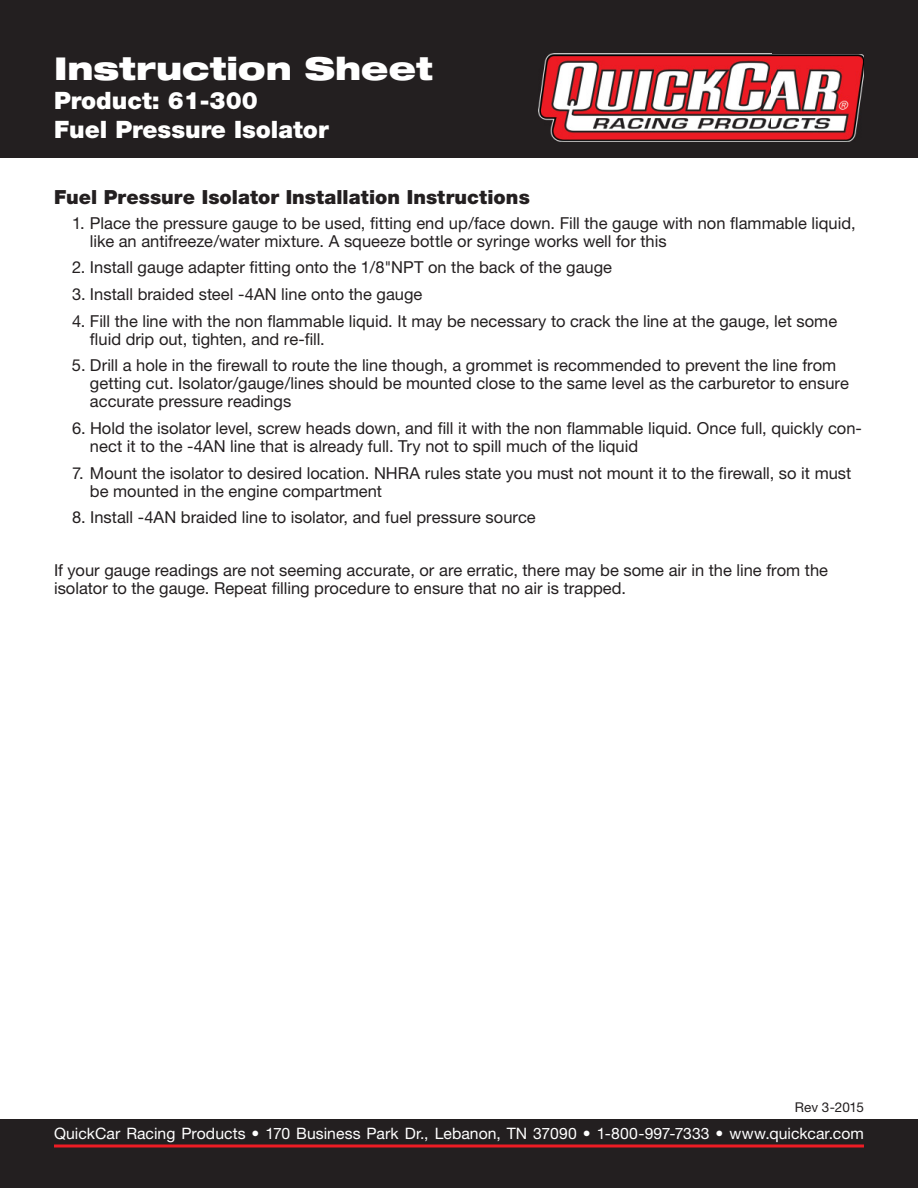
<style>
.page{position:relative;width:918px;height:1188px;background:#fff}
.page>*{position:absolute;margin:0;border:0;box-sizing:border-box;transform-origin:0 0}
.t1{font:900 expanded 31.5px "Helvetica Neue";color:#fff}
.t2{font:900 24px/28.8px "Helvetica Neue";color:#fff}
.t3{font:900 19.5px "Helvetica Neue";letter-spacing:.005em;color:#231f20}
.t4{font:16.5px/18px "Helvetica Neue";color:#231f20}
.t5{font:15.75px "Helvetica Neue";color:#fff}
.t6{font:13.5px "Helvetica Neue";letter-spacing:-.005em;color:#231f20}
</style>
<div class="page">
<div style="left:0;top:1119px;width:918px;height:69px;background:#231f20"></div>
<div style="left:0;top:0;width:918px;height:158px;background:#231f20"></div>
<img style="left:539px;top:54px;width:325px;height:88px">
<svg style="left:54px;top:1144px;width:810px;height:4px"></svg>
<h1 class="t1" style="left:54px;top:57px;width:380px">Instruction Sheet</h1>
<h2 class="t2" style="left:54px;top:88px;width:276px">Product: 61-300<br>Fuel Pressure Isolator</h2>
<p class="t3" style="left:54px;top:190px;width:477px">Fuel Pressure Isolator Installation Instructions</p>
<p class="t4" style="left:90px;top:215px;width:767px;text-indent:-18px">1. Place the pressure gauge to be used, fitting end up/face down. Fill the gauge with non flammable liquid, like an antifreeze/water mixture. A squeeze bottle or syringe works well for this</p>
<p class="t4" style="left:72px;top:260px;width:542px">2. Install gauge adapter fitting onto the 1/8"NPT on the back of the gauge</p>
<p class="t4" style="left:72px;top:287px;width:352px">3. Install braided steel -4AN line onto the gauge</p>
<p class="t4" style="left:90px;top:313px;width:749px;text-indent:-18px">4. Fill the line with the non flammable liquid. It may be necessary to crack the line at the gauge, let some fluid drip out, tighten, and re-fill.</p>
<p class="t4" style="left:90px;top:358px;width:760px;text-indent:-18px">5. Drill a hole in the firewall to route the line though, a grommet is recommended to prevent the line from getting cut. Isolator/gauge/lines should be mounted close to the same level as the carburetor to ensure accurate pressure readings</p>
<p class="t4" style="left:90px;top:421px;width:774px;text-indent:-18px">6. Hold the isolator level, screw heads down, and fill it with the non flammable liquid. Once full, quickly con&shy;nect it to the -4AN line that is already full. Try not to spill much of the liquid</p>
<p class="t4" style="left:90px;top:465px;width:763px;text-indent:-18px">7. Mount the isolator to desired location. NHRA rules state you must not mount it to the firewall, so it must be mounted in the engine compartment</p>
<p class="t4" style="left:72px;top:510px;width:465px">8. Install -4AN braided line to isolator, and fuel pressure source</p>
<p class="t4" style="left:54px;top:563px;width:776px">If your gauge readings are not seeming accurate, or are erratic, there may be some air in the line from the isolator to the gauge. Repeat filling procedure to ensure that no air is trapped.</p>
<p class="t6" style="left:795px;top:1103px;width:71px">Rev 3-2015</p>
<p class="t5" style="left:54px;top:1128px;width:811px">QuickCar Racing Products • 170 Business Park Dr., Lebanon, TN 37090 • 1-800-997-7333 • www.quickcar.com</p>
</div>
